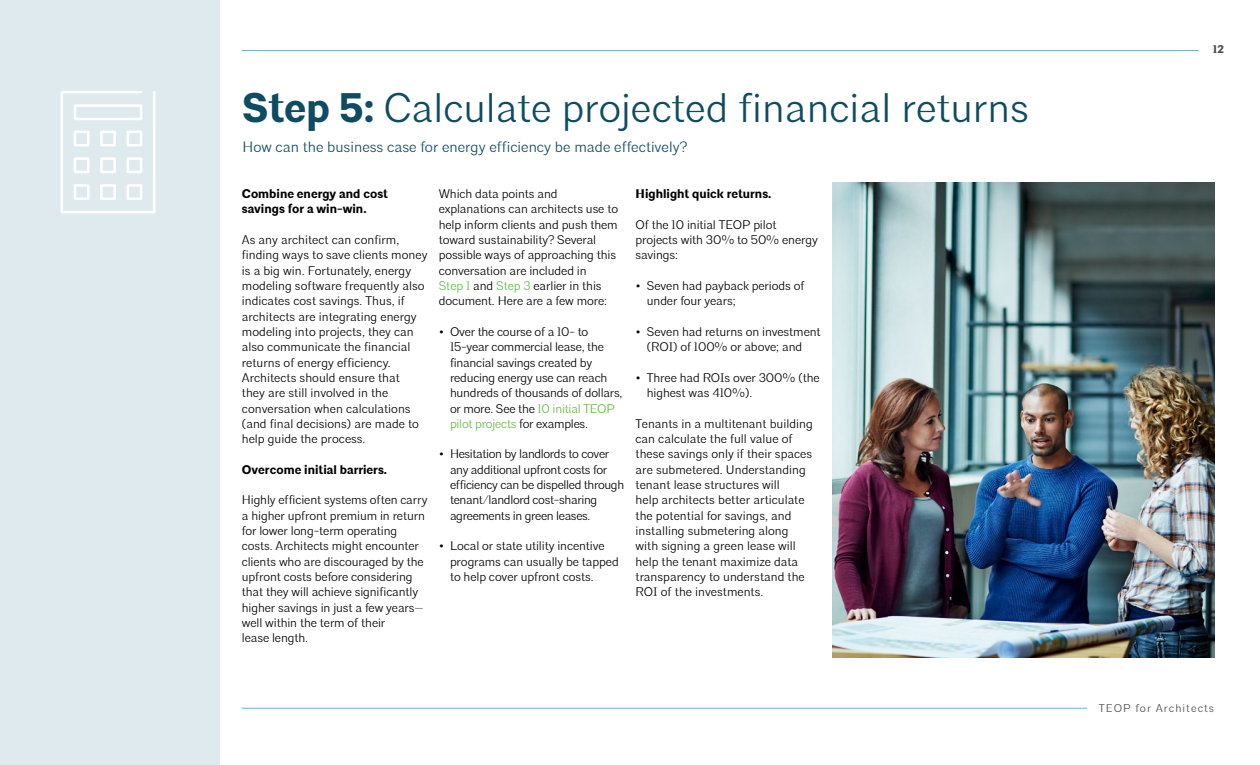
<style>
.page{position:relative;width:1260px;height:765px;background:#fff}
.page>*{position:absolute;margin:0;border:0;box-sizing:border-box;transform-origin:0 0}
.t1{font:300 41.25px "Architype";color:#0e4c61}
.t2{font:300 15px "Architype";color:#0e4c61}
.t3{font:300 12.5px/15.2px "Architype";letter-spacing:-.01em;color:#000}
.t4{font:300 12.5px/15.2px "Architype";letter-spacing:-.03em;color:#000}
.t5{font:700 12.5px/15.2px "Architype";color:#000}
.t6{font:300 11.25px "Architype";letter-spacing:.09em;color:#4d4d4f}
.t7{font:700 11.25px "Architype";color:#4d4d4f}
.s1{font-weight:700}
.s2{color:#63b946}
</style>
<div class="page">
<div style="left:0;top:0;width:220px;height:765px;background:#dfeaef"></div>
<hr style="left:242px;top:50px;width:957px;height:1px;background:#72b1c8">
<hr style="left:242px;top:708px;width:845px;height:1px;background:#72b1c8">
<img style="left:832px;top:183px;width:383px;height:474px">
<svg style="left:60px;top:91px;width:96px;height:123px"></svg>
<h1 class="t1" style="left:242px;top:83px;width:788px"><span class="s1">Step 5:</span> Calculate projected financial returns</h1>
<p class="t2" style="left:242px;top:138px;width:446px">How can the business case for energy efficiency be made effectively?</p>
<p class="t5" style="left:242px;top:187px;width:148px">Combine energy and cost savings for a win-win.</p>
<p class="t3" style="left:242px;top:232px;width:187px">As any architect can confirm, finding ways to save clients money is a big win. Fortunately, energy modeling software frequently also indicates cost savings. Thus, if architects are integrating energy modeling into projects, they can also communicate the financial returns of energy efficiency.<br>Architects should ensure that<br>they are still involved in the conversation when calculations (and final decisions) are made to help guide the process.</p>
<p class="t5" style="left:242px;top:462px;width:147px">Overcome initial barriers.</p>
<p class="t3" style="left:242px;top:493px;width:187px">Highly efficient systems often carry a higher upfront premium in return for lower long-term operating costs. Architects might encounter clients who are discouraged by the upfront costs before considering that they will achieve significantly higher savings in just a few years— well within the term of their<br>lease length.</p>
<p class="t3" style="left:439px;top:186px;width:181px">Which data points and explanations can architects use to help inform clients and push them toward sustainability? Several possible ways of approaching this conversation are included in<br><span class="s2">Step 1</span> and <span class="s2">Step 3</span> earlier in this document. Here are a few more:</p>
<p class="t3" style="left:450px;top:324px;width:174px;text-indent:-11px">• Over the course of a 10- to<br>15-year commercial lease, the financial savings created by reducing energy use can reach hundreds of thousands of dollars, or more. See the <span class="s2">10 initial TEOP pilot projects</span> for examples.</p>
<p class="t4" style="left:450px;top:447px;width:176px;text-indent:-11px">• Hesitation by landlords to cover any additional upfront costs for efficiency can be dispelled through tenant/landlord cost-sharing agreements in green leases.</p>
<p class="t3" style="left:450px;top:539px;width:170px;text-indent:-11px">• Local or state utility incentive programs can usually be tapped to help cover upfront costs.</p>
<p class="t5" style="left:636px;top:187px;width:137px">Highlight quick returns.</p>
<p class="t3" style="left:636px;top:217px;width:184px">Of the 10 initial TEOP pilot projects with 30% to 50% energy savings:</p>
<p class="t3" style="left:647px;top:278px;width:159px;text-indent:-11px">• Seven had payback periods of under four years;</p>
<p class="t3" style="left:636px;top:324px;width:187px;text-align:center">• Seven had returns on investment (ROI) of 100% or above; and</p>
<p class="t3" style="left:647px;top:370px;width:174px;text-indent:-11px">• Three had ROIs over 300% (the highest was 410%).</p>
<p class="t3" style="left:636px;top:416px;width:179px">Tenants in a multitenant building can calculate the full value of these savings only if their spaces are submetered. Understanding tenant lease structures will<br>help architects better articulate the potential for savings, and installing submetering along with signing a green lease will help the tenant maximize data transparency to understand the<br>ROI of the investments.</p>
<p class="t7" style="left:1213px;top:43px;width:13px">12</p>
<p class="t6" style="left:1099px;top:701px;width:117px">TEOP for Architects</p>
</div>
